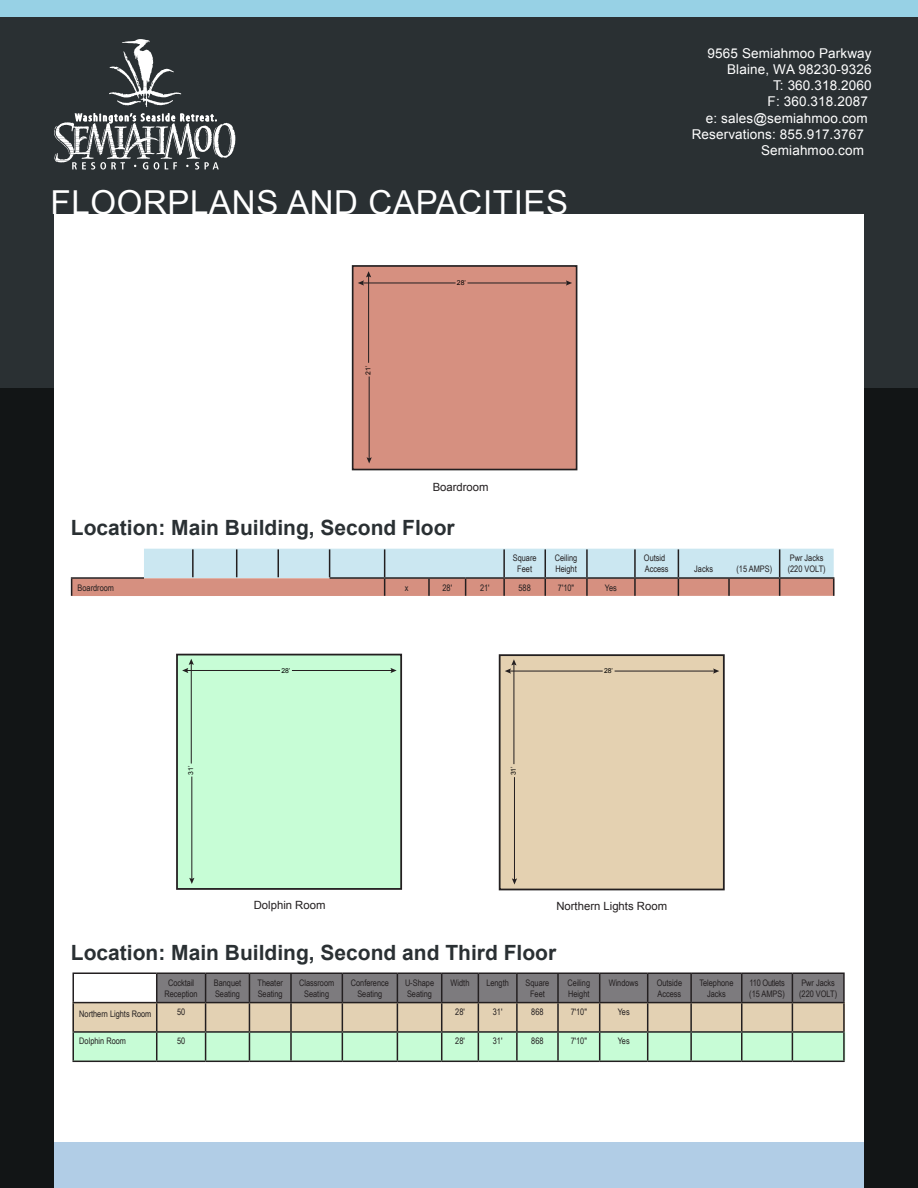
<style>
.page{position:relative;width:918px;height:1188px;background:#fff}
.page>*{position:absolute;margin:0;border:0;box-sizing:border-box;transform-origin:0 0}
.t1{font:33px "Arial";letter-spacing:.02em;color:#fff}
.t2{font:700 21px "Arial";color:#2a3033}
.t3{font:13.5px "Arial";letter-spacing:.01em;color:#fff}
.t4{font:11.25px "Arial";color:#231f20}
.t5{font:9px/10.8px "Arial Narrow";color:#231f20}
.t6{font:9px "Arial Narrow";letter-spacing:-.02em;color:#231f20}
.t7{font:6.75px "Arial";color:#000}
</style>
<div class="page">
<div style="left:0;top:0;width:918px;height:17px;background:#97d1e5"></div>
<div style="left:0;top:17px;width:918px;height:371px;background:#2a3033"></div>
<div style="left:0;top:388px;width:918px;height:800px;background:#121516"></div>
<div style="left:54px;top:214px;width:810px;height:944px;background:#fff"></div>
<div style="left:54px;top:1142px;width:810px;height:45px;background:#b1cde6"></div>
<svg style="left:54px;top:39px;width:182px;height:131px"></svg>
<div style="left:72px;top:1002px;width:773px;height:30px;background:#e3d1b3"></div>
<div style="left:72px;top:578px;width:762px;height:18px;background:#d69080"></div>
<div style="left:73px;top:1032px;width:772px;height:30px;background:#c7fcd6"></div>
<div style="left:500px;top:655px;width:224px;height:234px;background:#e4d1b1"></div>
<div style="left:499px;top:654px;width:226px;height:236px;border:2px solid #231f20"></div>
<hr style="left:509px;top:671px;width:94px;height:1px;background:#231f20">
<hr style="left:615px;top:671px;width:100px;height:1px;background:#231f20">
<svg style="left:713px;top:668px;width:6px;height:6px"></svg>
<hr style="left:514px;top:777px;width:1px;height:103px;background:#231f20">
<svg style="left:512px;top:878px;width:5px;height:7px"></svg>
<hr style="left:514px;top:663px;width:1px;height:101px;background:#231f20">
<svg style="left:505px;top:659px;width:12px;height:15px"></svg>
<div style="left:177px;top:655px;width:224px;height:234px;background:#c7fdd6"></div>
<div style="left:176px;top:654px;width:226px;height:236px;border:2px solid #231f20"></div>
<hr style="left:186px;top:670px;width:94px;height:1px;background:#231f20">
<hr style="left:292px;top:670px;width:100px;height:1px;background:#231f20">
<svg style="left:390px;top:668px;width:7px;height:5px"></svg>
<hr style="left:191px;top:777px;width:1px;height:103px;background:#231f20">
<svg style="left:189px;top:878px;width:5px;height:6px"></svg>
<hr style="left:191px;top:663px;width:1px;height:101px;background:#231f20">
<svg style="left:182px;top:659px;width:12px;height:14px"></svg>
<div style="left:353px;top:266px;width:224px;height:204px;background:#d69080"></div>
<div style="left:352px;top:265px;width:225px;height:205px;border:2px solid #231f20"></div>
<hr style="left:362px;top:283px;width:94px;height:1px;background:#231f20">
<hr style="left:467px;top:283px;width:101px;height:1px;background:#231f20">
<svg style="left:566px;top:280px;width:6px;height:6px"></svg>
<hr style="left:369px;top:376px;width:1px;height:83px;background:#231f20">
<svg style="left:367px;top:457px;width:5px;height:6px"></svg>
<hr style="left:368px;top:275px;width:1px;height:88px;background:#231f20">
<svg style="left:358px;top:271px;width:13px;height:15px"></svg>
<hr style="left:71px;top:577px;width:73px;height:2px;background:#231f20">
<svg style="left:71px;top:579px;width:1px;height:17px"></svg>
<svg style="left:144px;top:549px;width:690px;height:47px"></svg>
<hr style="left:72px;top:972px;width:85px;height:2px;background:#231f20">
<hr style="left:72px;top:974px;width:2px;height:28px;background:#231f20">
<hr style="left:157px;top:972px;width:49px;height:2px;background:#231f20">
<hr style="left:206px;top:972px;width:43px;height:2px;background:#231f20">
<hr style="left:249px;top:972px;width:42px;height:2px;background:#231f20">
<hr style="left:291px;top:972px;width:51px;height:2px;background:#231f20">
<hr style="left:342px;top:972px;width:55px;height:2px;background:#231f20">
<hr style="left:397px;top:972px;width:45px;height:2px;background:#231f20">
<hr style="left:442px;top:972px;width:36px;height:2px;background:#231f20">
<hr style="left:478px;top:972px;width:39px;height:2px;background:#231f20">
<hr style="left:517px;top:972px;width:41px;height:2px;background:#231f20">
<hr style="left:558px;top:972px;width:42px;height:2px;background:#231f20">
<hr style="left:600px;top:972px;width:48px;height:2px;background:#231f20">
<hr style="left:648px;top:972px;width:43px;height:2px;background:#231f20">
<hr style="left:691px;top:972px;width:51px;height:2px;background:#231f20">
<hr style="left:742px;top:972px;width:50px;height:2px;background:#231f20">
<hr style="left:792px;top:972px;width:53px;height:2px;background:#231f20">
<hr style="left:843px;top:974px;width:2px;height:28px;background:#231f20">
<hr style="left:72px;top:1002px;width:85px;height:1px;background:#231f20">
<hr style="left:72px;top:1003px;width:2px;height:28px;background:#231f20">
<hr style="left:792px;top:1002px;width:53px;height:1px;background:#231f20">
<hr style="left:843px;top:1003px;width:2px;height:28px;background:#231f20">
<hr style="left:72px;top:1031px;width:85px;height:2px;background:#231f20">
<hr style="left:72px;top:1033px;width:2px;height:28px;background:#231f20">
<hr style="left:792px;top:1031px;width:53px;height:2px;background:#231f20">
<svg style="left:156px;top:973px;width:688px;height:88px"></svg>
<hr style="left:843px;top:1033px;width:2px;height:28px;background:#231f20">
<hr style="left:72px;top:1061px;width:85px;height:1px;background:#231f20">
<hr style="left:157px;top:1061px;width:49px;height:1px;background:#231f20">
<hr style="left:206px;top:1061px;width:43px;height:1px;background:#231f20">
<hr style="left:249px;top:1061px;width:42px;height:1px;background:#231f20">
<hr style="left:291px;top:1061px;width:51px;height:1px;background:#231f20">
<hr style="left:342px;top:1061px;width:55px;height:1px;background:#231f20">
<hr style="left:397px;top:1061px;width:45px;height:1px;background:#231f20">
<hr style="left:442px;top:1061px;width:36px;height:1px;background:#231f20">
<hr style="left:478px;top:1061px;width:39px;height:1px;background:#231f20">
<hr style="left:517px;top:1061px;width:41px;height:1px;background:#231f20">
<hr style="left:558px;top:1061px;width:42px;height:1px;background:#231f20">
<hr style="left:600px;top:1061px;width:48px;height:1px;background:#231f20">
<hr style="left:648px;top:1061px;width:43px;height:1px;background:#231f20">
<hr style="left:691px;top:1061px;width:51px;height:1px;background:#231f20">
<hr style="left:742px;top:1061px;width:50px;height:1px;background:#231f20">
<hr style="left:792px;top:1061px;width:53px;height:1px;background:#231f20">
<h1 class="t1" style="left:51px;top:180px;width:519px">FLOORPLANS AND CAPACITIES</h1>
<p class="t7" style="left:364px;top:375px;width:11px;rotate:-90deg">21’</p>
<p class="t7" style="left:457px;top:278px;width:11px">28’</p>
<p class="t4" style="left:433px;top:479px;width:57px">Boardroom</p>
<p class="t2" style="left:71px;top:514px;width:385px">Location: Main Building, Second Floor</p>
<h3 class="t3" style="left:708px;top:44px;width:166px">9565 Semiahmoo Parkway</h3>
<h3 class="t3" style="left:727px;top:60px;width:146px">Blaine, WA 98230-9326</h3>
<h3 class="t3" style="left:773px;top:77px;width:100px">T: 360.318.2060</h3>
<h3 class="t3" style="left:768px;top:93px;width:102px">F: 360.318.2087</h3>
<h3 class="t3" style="left:706px;top:109px;width:164px">e: sales@semiahmoo.com</h3>
<h3 class="t3" style="left:692px;top:125px;width:174px">Reservations: 855.917.3767</h3>
<h3 class="t3" style="left:761px;top:141px;width:104px">Semiahmoo.com</h3>
<p class="t5" style="left:513px;top:552px;width:25px">Square</p>
<p class="t5" style="left:517px;top:563px;width:16px">Feet</p>
<p class="t5" style="left:555px;top:552px;width:24px">Ceiling</p>
<p class="t5" style="left:555px;top:563px;width:23px">Height</p>
<p class="t5" style="left:644px;top:552px;width:26px">Outsid<br>Access</p>
<p class="t5" style="left:694px;top:563px;width:20px">Jacks</p>
<p class="t5" style="left:737px;top:563px;width:37px">(15 AMPS)</p>
<p class="t5" style="left:78px;top:582px;width:38px">Boardroom</p>
<p class="t5" style="left:405px;top:582px;width:5px">x</p>
<p class="t5" style="left:442px;top:582px;width:11px">28'</p>
<p class="t5" style="left:480px;top:582px;width:11px">21'</p>
<p class="t5" style="left:519px;top:582px;width:14px">588</p>
<p class="t5" style="left:558px;top:582px;width:18px">7'10"</p>
<p class="t5" style="left:605px;top:582px;width:14px">Yes</p>
<p class="t5" style="left:790px;top:552px;width:35px">Pwr Jacks</p>
<p class="t5" style="left:788px;top:563px;width:40px">(220 VOLT)</p>
<p class="t7" style="left:281px;top:666px;width:11px">28’</p>
<p class="t7" style="left:604px;top:666px;width:11px">28’</p>
<p class="t7" style="left:187px;top:775px;width:11px;rotate:-90deg">31’</p>
<p class="t7" style="left:509px;top:775px;width:11px;rotate:-90deg">31’</p>
<p class="t4" style="left:254px;top:898px;width:73px">Dolphin Room</p>
<p class="t4" style="left:556px;top:898px;width:112px">Northern Lights Room</p>
<p class="t2" style="left:71px;top:939px;width:487px">Location: Main Building, Second and Third Floor</p>
<p class="t5" style="left:168px;top:977px;width:28px">Cocktail</p>
<p class="t5" style="left:165px;top:988px;width:35px">Reception</p>
<p class="t5" style="left:299px;top:977px;width:37px">Classroom</p>
<p class="t5" style="left:304px;top:988px;width:27px">Seating</p>
<p class="t5" style="left:351px;top:977px;width:40px;text-align:center">Conference<br>Seating</p>
<p class="t5" style="left:405px;top:977px;width:31px">U-Shape</p>
<p class="t5" style="left:451px;top:977px;width:20px">Width</p>
<p class="t5" style="left:486px;top:977px;width:24px">Length</p>
<p class="t5" style="left:526px;top:977px;width:25px">Square</p>
<p class="t5" style="left:530px;top:988px;width:16px">Feet</p>
<p class="t5" style="left:214px;top:977px;width:29px">Banquet</p>
<p class="t5" style="left:215px;top:988px;width:27px">Seating</p>
<p class="t5" style="left:258px;top:977px;width:27px">Theater</p>
<p class="t5" style="left:258px;top:988px;width:27px">Seating</p>
<p class="t5" style="left:407px;top:988px;width:27px">Seating</p>
<p class="t5" style="left:568px;top:977px;width:24px">Ceiling</p>
<p class="t5" style="left:568px;top:988px;width:23px">Height</p>
<p class="t5" style="left:609px;top:977px;width:31px">Windows</p>
<p class="t5" style="left:657px;top:977px;width:27px">Outside<br>Access</p>
<p class="t5" style="left:699px;top:977px;width:36px">Telephone</p>
<p class="t5" style="left:707px;top:988px;width:20px">Jacks</p>
<p class="t5" style="left:79px;top:1008px;width:74px">Northern Lights Room</p>
<p class="t5" style="left:177px;top:1006px;width:10px">50</p>
<p class="t5" style="left:455px;top:1006px;width:11px">28'</p>
<p class="t5" style="left:493px;top:1006px;width:11px">31'</p>
<p class="t5" style="left:531px;top:1006px;width:14px">868</p>
<p class="t5" style="left:571px;top:1006px;width:18px">7'10"</p>
<p class="t5" style="left:618px;top:1006px;width:14px">Yes</p>
<p class="t5" style="left:79px;top:1036px;width:48px">Dolphin Room</p>
<p class="t5" style="left:177px;top:1036px;width:10px">50</p>
<p class="t5" style="left:455px;top:1036px;width:11px">28'</p>
<p class="t5" style="left:493px;top:1036px;width:11px">31'</p>
<p class="t5" style="left:531px;top:1036px;width:14px">868</p>
<p class="t5" style="left:571px;top:1036px;width:18px">7'10"</p>
<p class="t5" style="left:618px;top:1036px;width:14px">Yes</p>
<p class="t6" style="left:749px;top:976px;width:37px">110 Outlets</p>
<p class="t5" style="left:749px;top:988px;width:37px">(15 AMPS)</p>
<p class="t5" style="left:801px;top:977px;width:35px">Pwr Jacks</p>
<p class="t5" style="left:799px;top:988px;width:40px">(220 VOLT)</p>
</div>
